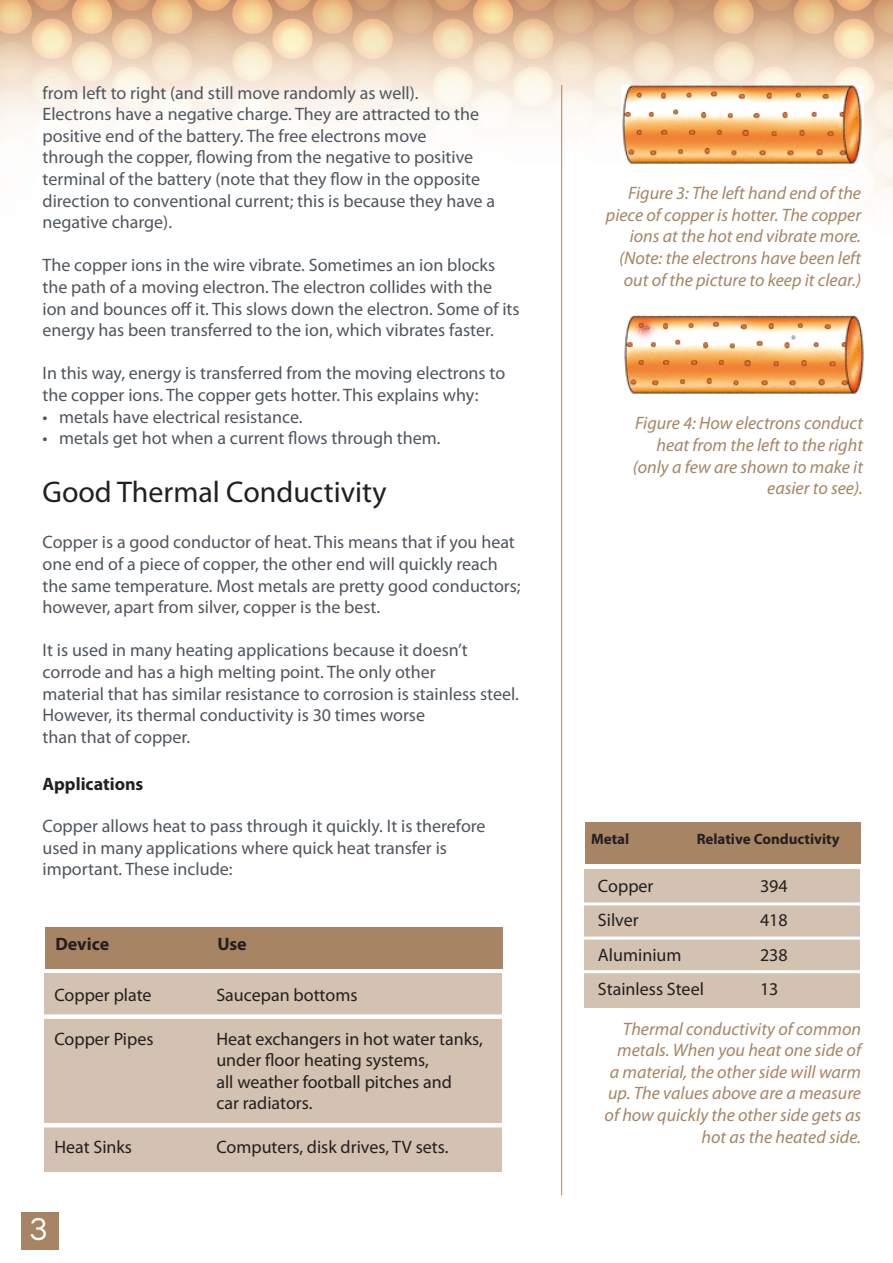
<style>
.page{position:relative;width:893px;height:1263px;background:#fff}
.page>*{position:absolute;margin:0;border:0;box-sizing:border-box;transform-origin:0 0}
.t1{font:33px "Questrial";color:#fff}
.t2{font:30px "Myriad Pro";color:#231f20}
.t3{font:18px/21.6px "Myriad Pro";color:#4f565e}
.t4{font:italic 18px/21.6px "Myriad Pro";color:#a78463;text-align:right}
.t5{font:18px/21.6px "Myriad Pro";color:#231f20}
.t6{font:700 18px "Myriad Pro";color:#231f20}
.t7{font:700 15px "Myriad Pro";color:#231f20}
</style>
<div class="page">
<img style="left:0;top:0;width:893px;height:301px">
<div style="left:21px;top:1212px;width:38px;height:38px;background:#a78463"></div>
<hr style="left:561px;top:85px;width:1px;height:1110px;background:#a78463">
<div style="left:44px;top:973px;width:458px;height:198px;background:#d3c1b1"></div>
<div style="left:45px;top:927px;width:458px;height:41px;background:#a78463"></div>
<div style="left:34px;top:1014px;width:477px;height:5px;background:#fff"></div>
<hr style="left:36px;top:1123px;width:477px;height:4px;background:#fff">
<div style="left:584px;top:869px;width:276px;height:139px;background:#d3c1b1"></div>
<div style="left:585px;top:823px;width:275px;height:41px;background:#a78463"></div>
<hr style="left:578px;top:902px;width:288px;height:3px;background:#fff">
<hr style="left:576px;top:936px;width:287px;height:3px;background:#fff">
<hr style="left:576px;top:970px;width:288px;height:3px;background:#fff">
<img style="left:621px;top:85px;width:243px;height:80px">
<img style="left:624px;top:315px;width:240px;height:79px">
<p class="t3" style="left:43px;top:81px;width:378px">from left to right (and still move randomly as well).</p>
<p class="t3" style="left:43px;top:103px;width:438px">Electrons have a negative charge. They are attracted to the positive end of the battery. The free electrons move</p>
<p class="t3" style="left:43px;top:146px;width:454px">through the copper, flowing from the negative to positive terminal of the battery (note that they flow in the opposite direction to conventional current; this is because they have a negative charge).</p>
<p class="t3" style="left:43px;top:254px;width:479px">The copper ions in the wire vibrate. Sometimes an ion blocks the path of a moving electron. The electron collides with the ion and bounces off it. This slows down the electron. Some of its energy has been transferred to the ion, which vibrates faster.</p>
<p class="t3" style="left:43px;top:362px;width:464px">In this way, energy is transferred from the moving electrons to the copper ions. The copper gets hotter. This explains why:</p>
<p class="t3" style="left:43px;top:405px;width:262px">• metals have electrical resistance.</p>
<p class="t3" style="left:43px;top:427px;width:400px">• metals get hot when a current flows through them.</p>
<p class="t2" style="left:43px;top:473px;width:345px">Good Thermal Conductivity</p>
<p class="t3" style="left:43px;top:531px;width:480px">Copper is a good conductor of heat. This means that if you heat one end of a piece of copper, the other end will quickly reach the same temperature. Most metals are pretty good conductors; however, apart from silver, copper is the best.</p>
<p class="t3" style="left:43px;top:639px;width:427px">It is used in many heating applications because it doesn’t corrode and has a high melting point. The only other</p>
<p class="t3" style="left:43px;top:682px;width:478px">material that has similar resistance to corrosion is stainless steel.<br>However, its thermal conductivity is 30 times worse</p>
<p class="t3" style="left:43px;top:726px;width:149px">than that of copper.</p>
<p class="t6" style="left:43px;top:772px;width:102px">Applications</p>
<p class="t3" style="left:43px;top:815px;width:445px">Copper allows heat to pass through it quickly. It is therefore used in many applications where quick heat transfer is important. These include:</p>
<p class="t6" style="left:55px;top:933px;width:55px">Device</p>
<p class="t6" style="left:217px;top:933px;width:31px">Use</p>
<p class="t5" style="left:54px;top:984px;width:99px">Copper plate</p>
<p class="t5" style="left:216px;top:984px;width:143px">Saucepan bottoms</p>
<p class="t5" style="left:54px;top:1027px;width:101px">Copper Pipes</p>
<p class="t5" style="left:216px;top:1027px;width:268px">Heat exchangers in hot water tanks, under floor heating systems,<br>all weather football pitches and<br>car radiators.</p>
<p class="t5" style="left:54px;top:1135px;width:79px">Heat Sinks</p>
<p class="t5" style="left:216px;top:1135px;width:234px">Computers, disk drives, TV sets.</p>
<p class="t1" style="left:29px;top:1213px;width:20px">3</p>
<p class="t4" style="left:606px;top:182px;width:257px">Figure 3: The left hand end of the piece of copper is hotter. The copper ions at the hot end vibrate more. (Note: the electrons have been left out of the picture to keep it clear.)</p>
<p class="t4" style="left:635px;top:412px;width:229px">Figure 4: How electrons conduct heat from the left to the right</p>
<p class="t4" style="left:633px;top:455px;width:232px">(only a few are shown to make it easier to see).</p>
<p class="t7" style="left:591px;top:829px;width:40px">Metal</p>
<p class="t7" style="left:697px;top:829px;width:144px">Relative Conductivity</p>
<p class="t5" style="left:598px;top:875px;width:57px">Copper</p>
<p class="t5" style="left:760px;top:875px;width:29px">394</p>
<p class="t5" style="left:598px;top:909px;width:42px">Silver</p>
<p class="t5" style="left:760px;top:909px;width:29px">418</p>
<p class="t5" style="left:598px;top:944px;width:85px">Aluminium</p>
<p class="t5" style="left:760px;top:944px;width:29px">238</p>
<p class="t5" style="left:598px;top:978px;width:107px">Stainless Steel</p>
<p class="t5" style="left:760px;top:978px;width:20px">13</p>
<p class="t4" style="left:605px;top:1017px;width:258px">Thermal conductivity of common metals. When you heat one side of a material, the other side will warm up. The values above are a measure of how quickly the other side gets as hot as the heated side.</p>
</div>
